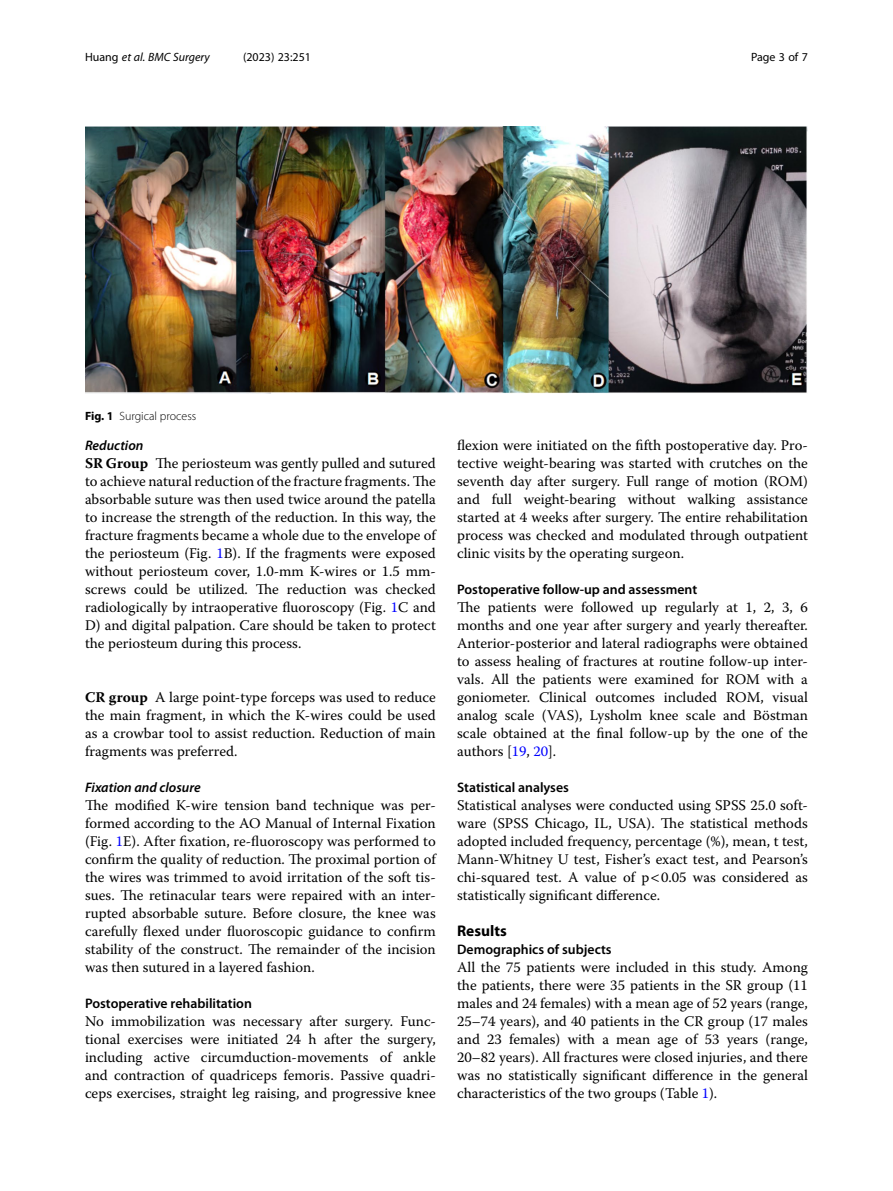
<style>
.page{position:relative;width:893px;height:1191px;background:#fff}
.page>*{position:absolute;margin:0;border:0;box-sizing:border-box;transform-origin:0 0}
.Head_1{font:700 15.45px "Myriad Pro";color:#000}
.Body_Text{font:14.7px/18px "Warnock Pro";color:#000;text-align:justify}
.Head_4_after_3{font:14.7px/18px "Warnock Pro";color:#000;text-align:justify}
.Head_4{font:14.7px/18px "Warnock Pro";color:#000;text-align:justify}
.Head_2{font:600 13.8px "Myriad Pro";color:#000}
.Head_3{font:italic 600 13.8px "Myriad Pro";color:#000}
.Head_2_After_1{font:600 13.8px "Myriad Pro";color:#000}
.t1{font:italic 12px "Myriad Pro";color:#000}
.t2{font:12px "Myriad Pro";color:#000}
.Figure_Caption{font:300 12px "Myriad Pro";color:#000}
.s1{font-style:normal}
.s2{font-weight:700}
.s3{color:#00f}
</style>
<div class="page">
<img style="left:85px;top:126px;width:723px;height:267px">
<p class="t1" style="left:85px;top:50px;width:126px"><span class="s1">Huang</span> et al. BMC Surgery</p>
<p class="t2" style="left:243px;top:50px;width:70px">(2023) 23:251</p>
<p class="t2" style="left:751px;top:50px;width:58px">Page 3 of 7</p>
<p class="Figure_Caption" style="left:85px;top:410px;width:113px"><span class="s2">Fig. 1</span> Surgical process</p>
<p class="Head_3" style="left:85px;top:437px;width:60px">Reduction</p>
<p class="Head_4_after_3" style="left:85px;top:454px;width:352px"><span class="s2">SR Group</span> The periosteum was gently pulled and sutured to achieve natural reduction of the fracture fragments. The absorbable suture was then used twice around the patella to increase the strength of the reduction. In this way, the fracture fragments became a whole due to the envelope of the periosteum (Fig. <span class="s3">1</span>B). If the fragments were exposed without periosteum cover, 1.0-mm K-wires or 1.5 mm&shy;screws could be utilized. The reduction was checked radiologically by intraoperative fluoroscopy (Fig. <span class="s3">1</span>C and D) and digital palpation. Care should be taken to protect the periosteum during this process.</p>
<p class="Head_4" style="left:85px;top:688px;width:352px"><span class="s2">CR group</span> A large point-type forceps was used to reduce the main fragment, in which the K-wires could be used as a crowbar tool to assist reduction. Reduction of main fragments was preferred.</p>
<p class="Head_3" style="left:85px;top:779px;width:117px">Fixation and closure</p>
<p class="Body_Text" style="left:85px;top:796px;width:352px">The modified K-wire tension band technique was per&shy;formed according to the AO Manual of Internal Fixation (Fig. <span class="s3">1</span>E). After fixation, re-fluoroscopy was performed to confirm the quality of reduction. The proximal portion of the wires was trimmed to avoid irritation of the soft tis&shy;sues. The retinacular tears were repaired with an inter&shy;rupted absorbable suture. Before closure, the knee was carefully flexed under fluoroscopic guidance to confirm stability of the construct. The remainder of the incision was then sutured in a layered fashion.</p>
<p class="Head_2" style="left:85px;top:995px;width:168px">Postoperative rehabilitation</p>
<p class="Body_Text" style="left:85px;top:1012px;width:352px">No immobilization was necessary after surgery. Func&shy;tional exercises were initiated 24 h after the surgery, including active circumduction-movements of ankle and contraction of quadriceps femoris. Passive quadri&shy;ceps exercises, straight leg raising, and progressive knee</p>
<p class="Body_Text" style="left:457px;top:436px;width:352px">flexion were initiated on the fifth postoperative day. Pro&shy;tective weight-bearing was started with crutches on the seventh day after surgery. Full range of motion (ROM) and full weight-bearing without walking assistance started at 4 weeks after surgery. The entire rehabilitation process was checked and modulated through outpatient clinic visits by the operating surgeon.</p>
<p class="Head_2" style="left:457px;top:581px;width:242px">Postoperative follow-up and assessment</p>
<p class="Body_Text" style="left:457px;top:598px;width:352px">The patients were followed up regularly at 1, 2, 3, 6 months and one year after surgery and yearly thereafter.<br>Anterior-posterior and lateral radiographs were obtained to assess healing of fractures at routine follow-up inter&shy;vals. All the patients were examined for ROM with a goniometer. Clinical outcomes included ROM, visual analog scale (VAS), Lysholm knee scale and Böstman scale obtained at the final follow-up by the one of the authors [<span class="s3">19</span>, <span class="s3">20</span>].</p>
<p class="Head_2" style="left:457px;top:779px;width:113px">Statistical analyses</p>
<p class="Body_Text" style="left:457px;top:796px;width:352px">Statistical analyses were conducted using SPSS 25.0 soft&shy;ware (SPSS Chicago, IL, USA). The statistical methods adopted included frequency, percentage (%), mean, t test, Mann-Whitney U test, Fisher’s exact test, and Pearson’s chi-squared test. A value of p 0.05 was considered as statistically significant difference.</p>
<p class="Head_1" style="left:457px;top:921px;width:51px">Results</p>
<p class="Head_2_After_1" style="left:457px;top:941px;width:156px">Demographics of subjects</p>
<p class="Body_Text" style="left:457px;top:958px;width:352px">All the 75 patients were included in this study. Among the patients, there were 35 patients in the SR group (11 males and 24 females) with a mean age of 52 years (range, 25–74 years), and 40 patients in the CR group (17 males and 23 females) with a mean age of 53 years (range, 20–82 years). All fractures were closed injuries, and there was no statistically significant difference in the general characteristics of the two groups (Table <span class="s3">1</span>).</p>
</div>
